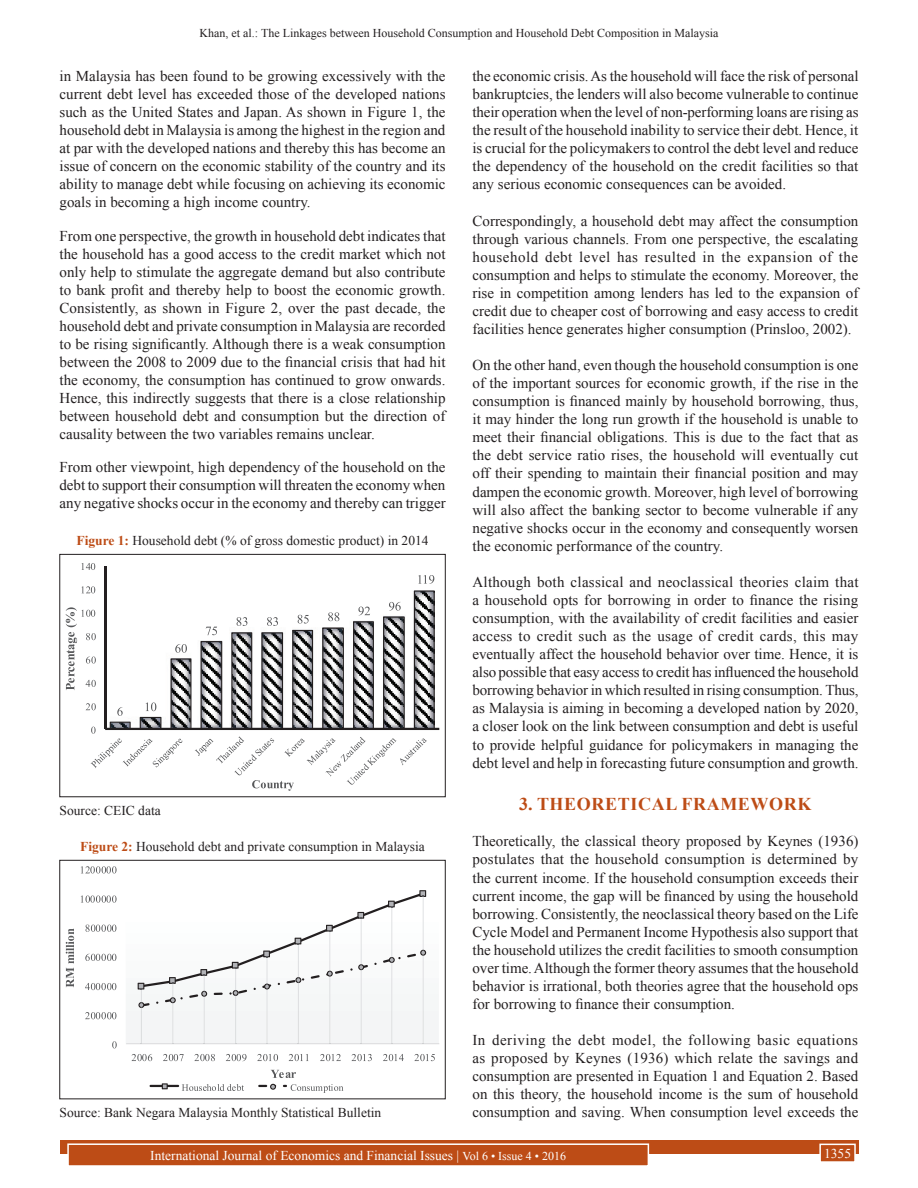
<style>
.page{position:relative;width:918px;height:1188px;background:#fff}
.page>*{position:absolute;margin:0;border:0;box-sizing:border-box;transform-origin:0 0}
.t1{font:700 18px "Times New Roman";letter-spacing:.035em;color:#bd4c16}
.TX{font:15px/18.1px "Times New Roman";color:#231f20;text-align:justify}
.FGC{font:13.5px "Times New Roman";color:#231f20}
.Folio{font:13.5px "Times New Roman";color:#fff}
.FGC_SRC{font:13.5px "Times New Roman";color:#231f20}
.t2{font:12px "Times New Roman";color:#231f20}
.s1{font-weight:700;color:#bd4c16}
.s2{font-size:12px}
</style>
<div class="page">
<div style="left:60px;top:1140px;width:798px;height:13px;background:#bd4c16"></div>
<div style="left:68px;top:1144px;width:580px;height:22px;background:#bd4c16"></div>
<div style="left:67px;top:1143px;width:582px;height:24px;border:2px solid #fff"></div>
<div style="left:820px;top:1144px;width:35px;height:18px;background:#bd4c16"></div>
<div style="left:819px;top:1144px;width:37px;height:19px;border:2px solid #fff"></div>
<svg style="left:110px;top:591px;width:325px;height:137px"></svg>
<hr style="left:104px;top:566px;width:2px;height:163px;background:#231f20">
<hr style="left:105px;top:728px;width:334px;height:2px;background:#231f20">
<svg style="left:117px;top:707px;width:6px;height:9px"></svg>
<svg style="left:146px;top:702px;width:10px;height:9px"></svg>
<svg style="left:175px;top:644px;width:12px;height:9px"></svg>
<svg style="left:206px;top:627px;width:11px;height:8px"></svg>
<svg style="left:237px;top:617px;width:10px;height:9px"></svg>
<svg style="left:267px;top:617px;width:11px;height:9px"></svg>
<svg style="left:298px;top:615px;width:11px;height:9px"></svg>
<svg style="left:328px;top:612px;width:11px;height:9px"></svg>
<svg style="left:358px;top:607px;width:12px;height:8px"></svg>
<svg style="left:389px;top:602px;width:12px;height:9px"></svg>
<svg style="left:418px;top:575px;width:16px;height:9px"></svg>
<svg style="left:86px;top:703px;width:10px;height:7px"></svg>
<svg style="left:81px;top:586px;width:14px;height:7px"></svg>
<svg style="left:81px;top:563px;width:14px;height:7px"></svg>
<svg style="left:91px;top:727px;width:91px;height:41px"></svg>
<svg style="left:66px;top:607px;width:30px;height:83px"></svg>
<svg style="left:195px;top:736px;width:232px;height:55px"></svg>
<div style="left:60px;top:554px;width:385px;height:243px;border:1px solid #231f20"></div>
<svg style="left:126px;top:890px;width:312px;height:153px"></svg>
<hr style="left:126px;top:1043px;width:313px;height:1px;background:#dcdddf">
<svg style="left:138px;top:890px;width:288px;height:154px"></svg>
<svg style="left:112px;top:1041px;width:5px;height:7px"></svg>
<svg style="left:85px;top:1012px;width:31px;height:7px"></svg>
<svg style="left:85px;top:983px;width:31px;height:7px"></svg>
<svg style="left:85px;top:954px;width:31px;height:7px"></svg>
<svg style="left:86px;top:925px;width:30px;height:7px"></svg>
<svg style="left:81px;top:895px;width:36px;height:8px"></svg>
<svg style="left:81px;top:866px;width:36px;height:8px"></svg>
<svg style="left:132px;top:1054px;width:20px;height:7px"></svg>
<svg style="left:163px;top:1054px;width:21px;height:7px"></svg>
<svg style="left:194px;top:1054px;width:21px;height:7px"></svg>
<svg style="left:226px;top:1054px;width:21px;height:7px"></svg>
<svg style="left:257px;top:1054px;width:21px;height:7px"></svg>
<svg style="left:289px;top:1054px;width:20px;height:7px"></svg>
<svg style="left:320px;top:1054px;width:21px;height:7px"></svg>
<svg style="left:352px;top:1054px;width:20px;height:7px"></svg>
<svg style="left:383px;top:1054px;width:21px;height:7px"></svg>
<svg style="left:414px;top:1054px;width:21px;height:7px"></svg>
<svg style="left:66px;top:928px;width:8px;height:59px"></svg>
<svg style="left:271px;top:1070px;width:25px;height:8px"></svg>
<hr style="left:150px;top:1085px;width:29px;height:2px;background:#231f20">
<svg style="left:162px;top:1083px;width:6px;height:6px"></svg>
<svg style="left:182px;top:1084px;width:62px;height:7px"></svg>
<svg style="left:258px;top:1084px;width:18px;height:6px"></svg>
<svg style="left:283px;top:1084px;width:60px;height:9px"></svg>
<div style="left:60px;top:860px;width:385px;height:239px;border:1px solid #231f20"></div>
<p class="t2" style="left:200px;top:25px;width:520px">Khan, et al.: The Linkages between Household Consumption and Household Debt Composition in Malaysia</p>
<p class="TX" style="left:60px;top:66px;width:387px">in Malaysia has been found to be growing excessively with the current debt level has exceeded those of the developed nations such as the United States and Japan. As shown in Figure 1, the household debt in Malaysia is among the highest in the region and at par with the developed nations and thereby this has become an issue of concern on the economic stability of the country and its ability to manage debt while focusing on achieving its economic goals in becoming a high income country.</p>
<p class="TX" style="left:60px;top:227px;width:388px">From one perspective, the growth in household debt indicates that the household has a good access to the credit market which not only help to stimulate the aggregate demand but also contribute to bank profit and thereby help to boost the economic growth.<br>Consistently, as shown in Figure 2, over the past decade, the household debt and private consumption in Malaysia are recorded to be rising significantly. Although there is a weak consumption between the 2008 to 2009 due to the financial crisis that had hit the economy, the consumption has continued to grow onwards.<br>Hence, this indirectly suggests that there is a close relationship between household debt and consumption but the direction of causality between the two variables remains unclear.</p>
<p class="TX" style="left:60px;top:458px;width:388px">From other viewpoint, high dependency of the household on the debt to support their consumption will threaten the economy when any negative shocks occur in the economy and thereby can trigger</p>
<p class="FGC" style="left:76px;top:531px;width:354px"><span class="s1">Figure 1:</span> Household debt (% of gross domestic product) in 2014</p>
<p class="FGC_SRC" style="left:60px;top:801px;width:103px">Source: CEIC data</p>
<p class="FGC" style="left:80px;top:837px;width:346px"><span class="s1">Figure 2:</span> Household debt and private consumption in Malaysia</p>
<p class="FGC_SRC" style="left:60px;top:1103px;width:323px">Source: Bank Negara Malaysia Monthly Statistical Bulletin</p>
<p class="TX" style="left:472px;top:66px;width:388px">the economic crisis. As the household will face the risk of personal bankruptcies, the lenders will also become vulnerable to continue their operation when the level of non-performing loans are rising as the result of the household inability to service their debt. Hence, it is crucial for the policymakers to control the debt level and reduce the dependency of the household on the credit facilities so that any serious economic consequences can be avoided.</p>
<p class="TX" style="left:472px;top:211px;width:387px">Correspondingly, a household debt may affect the consumption through various channels. From one perspective, the escalating household debt level has resulted in the expansion of the consumption and helps to stimulate the economy. Moreover, the rise in competition among lenders has led to the expansion of credit due to cheaper cost of borrowing and easy access to credit facilities hence generates higher consumption (Prinsloo, 2002).</p>
<p class="TX" style="left:472px;top:355px;width:387px">On the other hand, even though the household consumption is one of the important sources for economic growth, if the rise in the consumption is financed mainly by household borrowing, thus, it may hinder the long run growth if the household is unable to meet their financial obligations. This is due to the fact that as the debt service ratio rises, the household will eventually cut off their spending to maintain their financial position and may dampen the economic growth. Moreover, high level of borrowing will also affect the banking sector to become vulnerable if any negative shocks occur in the economy and consequently worsen the economic performance of the country.</p>
<p class="TX" style="left:472px;top:572px;width:388px">Although both classical and neoclassical theories claim that a household opts for borrowing in order to finance the rising consumption, with the availability of credit facilities and easier access to credit such as the usage of credit cards, this may eventually affect the household behavior over time. Hence, it is also possible that easy access to credit has influenced the household borrowing behavior in which resulted in rising consumption. Thus, as Malaysia is aiming in becoming a developed nation by 2020, a closer look on the link between consumption and debt is useful to provide helpful guidance for policymakers in managing the debt level and help in forecasting future consumption and growth.</p>
<h1 class="t1" style="left:519px;top:791px;width:294px">3. THEORETICAL FRAMEWORK</h1>
<p class="TX" style="left:472px;top:832px;width:388px">Theoretically, the classical theory proposed by Keynes (1936) postulates that the household consumption is determined by the current income. If the household consumption exceeds their current income, the gap will be financed by using the household borrowing. Consistently, the neoclassical theory based on the Life Cycle Model and Permanent Income Hypothesis also support that the household utilizes the credit facilities to smooth consumption over time. Although the former theory assumes that the household behavior is irrational, both theories agree that the household ops for borrowing to finance their consumption.</p>
<p class="TX" style="left:472px;top:1031px;width:387px">In deriving the debt model, the following basic equations as proposed by Keynes (1936) which relate the savings and consumption are presented in Equation 1 and Equation 2. Based on this theory, the household income is the sum of household consumption and saving. When consumption level exceeds the</p>
<p class="Folio" style="left:150px;top:1146px;width:417px">International Journal of Economics and Financial Issues | <span class="s2">Vol 6 • Issue 4 • 2016</span></p>
<p class="Folio" style="left:824px;top:1144px;width:28px">1355</p>
</div>
